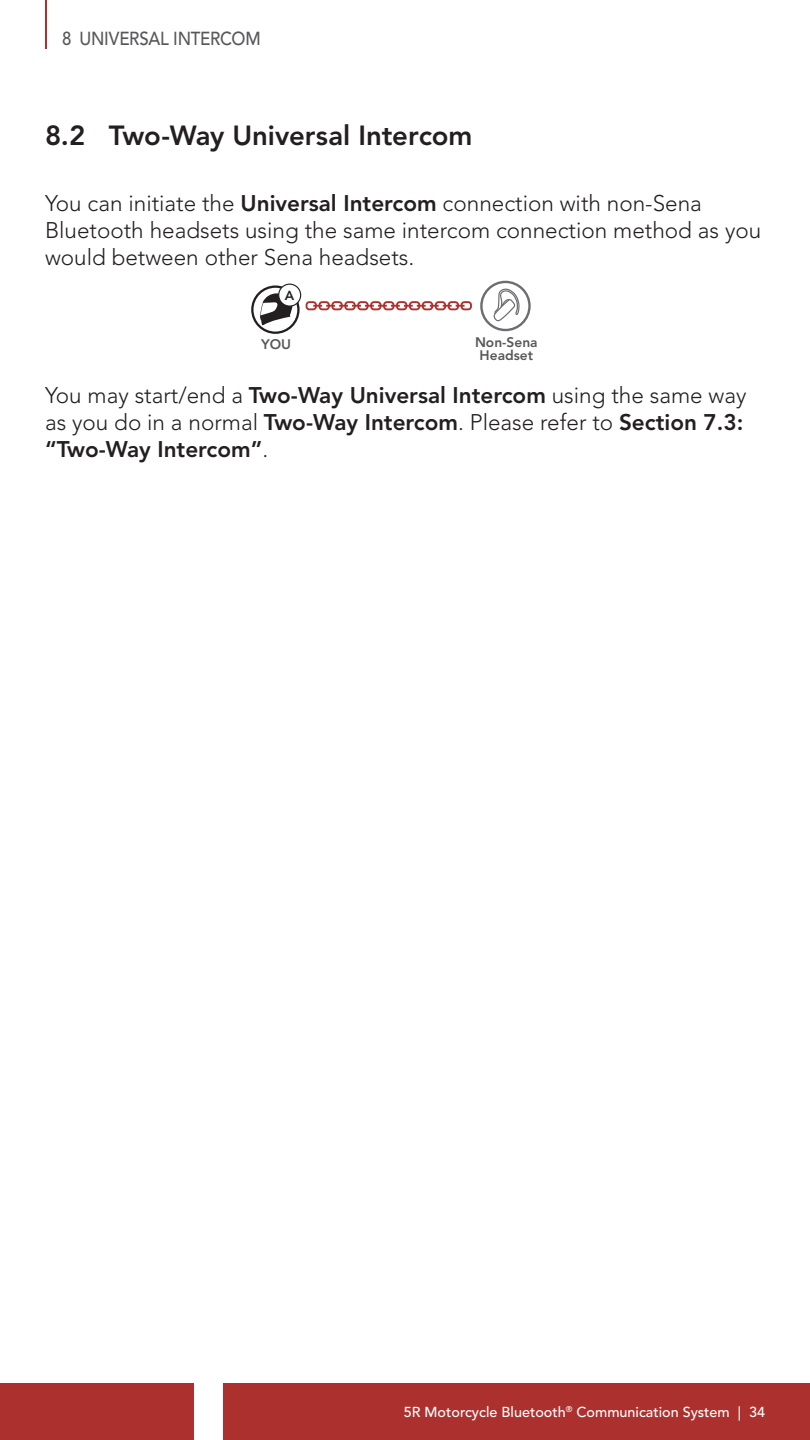
<style>
.page{position:relative;width:810px;height:1440px;background:#fff}
.page>*{position:absolute;margin:0;border:0;box-sizing:border-box;transform-origin:0 0}
.t1{font:800 27.5px "Avenir LT Std";letter-spacing:-.005em;color:#231f20}
.t2{font:300 22.5px/27px "Avenir LT Std";color:#231f20}
.t3{font:800 22.5px/27px "Avenir LT Std";color:#231f20}
.t4{font:500 18.75px "Avenir LT Std";letter-spacing:-.015em;color:#57585a;scale:.9 1}
.t5{font:500 14.38px "Avenir LT Std";color:#fff}
.t6{font:800 13.75px/13.8px "Avenir LT Std";color:#57585a;text-align:center}
.t7{font:800 13.12px "Avenir LT Std";color:#231f20}
.s1{font-weight:800}
.s2{font-weight:300}
</style>
<div class="page">
<div style="left:0;top:1383px;width:194px;height:57px;background:#ac312e"></div>
<div style="left:223px;top:1383px;width:587px;height:57px;background:#ac312e"></div>
<hr style="left:45px;top:0;width:1px;height:49px;background:#ac312e">
<div style="left:306px;top:301px;width:11px;height:9px;border:2px solid #ac312e;border-radius:3px"></div>
<div style="left:331px;top:301px;width:12px;height:9px;border:2px solid #ac312e;border-radius:3px"></div>
<div style="left:357px;top:301px;width:12px;height:9px;border:2px solid #ac312e;border-radius:3px"></div>
<div style="left:383px;top:301px;width:11px;height:9px;border:2px solid #ac312e;border-radius:3px"></div>
<div style="left:409px;top:301px;width:11px;height:9px;border:2px solid #ac312e;border-radius:3px"></div>
<div style="left:435px;top:301px;width:11px;height:9px;border:2px solid #ac312e;border-radius:3px"></div>
<div style="left:461px;top:301px;width:11px;height:9px;border:2px solid #ac312e;border-radius:3px"></div>
<div style="left:319px;top:301px;width:11px;height:9px;border:2px solid #ac312e;border-radius:3px"></div>
<div style="left:344px;top:301px;width:12px;height:9px;border:2px solid #ac312e;border-radius:3px"></div>
<div style="left:370px;top:301px;width:11px;height:9px;border:2px solid #ac312e;border-radius:3px"></div>
<div style="left:396px;top:301px;width:11px;height:9px;border:2px solid #ac312e;border-radius:3px"></div>
<div style="left:422px;top:301px;width:11px;height:9px;border:2px solid #ac312e;border-radius:3px"></div>
<div style="left:448px;top:301px;width:11px;height:9px;border:2px solid #ac312e;border-radius:3px"></div>
<svg style="left:313px;top:305px;width:152px;height:2px"></svg>
<svg style="left:251px;top:284px;width:50px;height:50px"></svg>
<svg style="left:480px;top:281px;width:51px;height:50px"></svg>
<p class="t4" style="left:62px;top:28px;width:222px">8 UNIVERSAL INTERCOM</p>
<p class="t1" style="left:45px;top:119px;width:429px">8.2 Two-Way Universal Intercom</p>
<p class="t2" style="left:45px;top:190px;width:718px">You can initiate the <span class="s1">Universal Intercom</span> connection with non-Sena<br>Bluetooth headsets using the same intercom connection method as you would between other Sena headsets.</p>
<p class="t7" style="left:285px;top:287px;width:11px">A</p>
<p class="t6" style="left:261px;top:338px;width:32px">YOU</p>
<p class="t6" style="left:475px;top:335px;width:64px">Non-Sena<br>Headset</p>
<p class="t3" style="left:45px;top:382px;width:703px"><span class="s2">You may start/end a</span> Two-Way Universal Intercom <span class="s2">using the same way as you do in a normal</span> Two-Way Intercom<span class="s2">. Please refer to</span> Section 7.3: “Two-Way Intercom”<span class="s2">.</span></p>
<p class="t5" style="left:404px;top:1404px;width:363px">5R Motorcycle Bluetooth<sup>®</sup> Communication System | 34</p>
</div>
